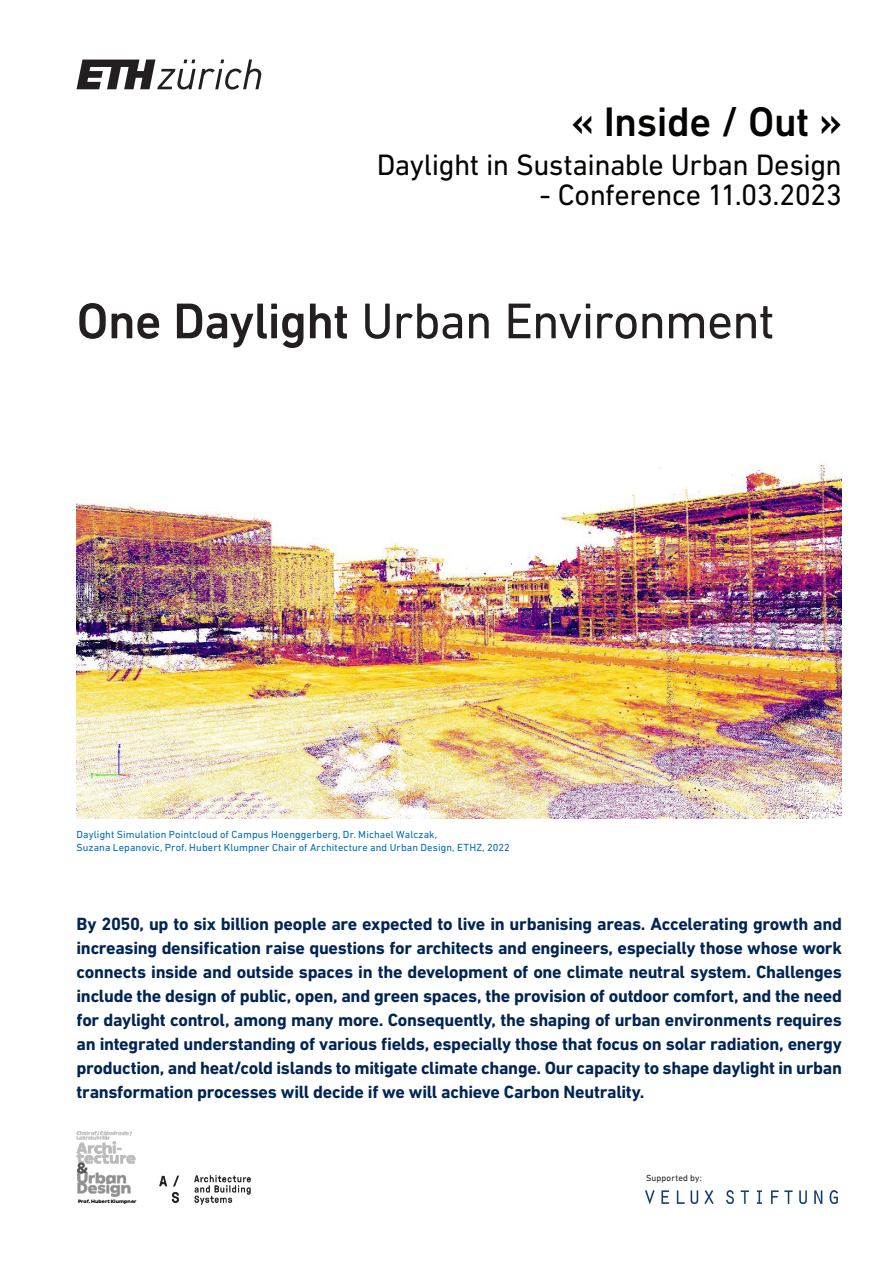
<style>
.page{position:relative;width:893px;height:1263px;background:#fff}
.page>*{position:absolute;margin:0;border:0;box-sizing:border-box;transform-origin:0 0}
.Headline_A4-L__DIN_N{font:51px "DIN Next W1 G";letter-spacing:-.02em;color:#231f20}
.Titel_A4__DIN_Next_R{font:500 42px "DIN Next W1 G";letter-spacing:-.015em;color:#040503}
.Titel_A4__DIN_Next_R-2{font:30px "DIN Next W1 G";letter-spacing:-.015em;color:#040503}
.Intro_A4-M__DIN_Next{font:700 18px/24px "DIN Next W1 G";letter-spacing:-.015em;color:#002554;text-align:justify}
.Infotext_XS__DIN_Nex{font:10.5px "DIN Next W1 G";letter-spacing:.01em;color:#016ab6}
.Zwischentitel_A4-M{font:9px "DIN Next W1 G";letter-spacing:.015em;color:#231f20}
.t1{font:900 4.8px "Ping L";letter-spacing:.025em;color:#040503}
.s1{font-weight:500}
</style>
<div class="page">
<img style="left:77px;top:463px;width:765px;height:355px">
<svg style="left:77px;top:60px;width:184px;height:30px"></svg>
<img style="left:646px;top:1191px;width:191px;height:12px">
<img style="left:76px;top:1131px;width:60px;height:66px">
<img style="left:159px;top:1175px;width:92px;height:30px">
<p class="Titel_A4__DIN_Next_R" style="left:571px;top:97px;width:272px">« Inside / Out »</p>
<p class="Titel_A4__DIN_Next_R-2" style="left:377px;top:147px;width:467px">Daylight in Sustainable Urban Design</p>
<p class="Titel_A4__DIN_Next_R-2" style="left:539px;top:177px;width:304px">- Conference 11.03.2023</p>
<p class="Headline_A4-L__DIN_N" style="left:77px;top:291px;width:700px"><span class="s1">One Daylight</span> Urban Environment</p>
<p class="Infotext_XS__DIN_Nex" style="left:77px;top:828px;width:362px">Daylight Simulation Pointcloud of Campus Hoenggerberg, Dr. Michael Walczak,</p>
<p class="Infotext_XS__DIN_Nex" style="left:77px;top:842px;width:435px">Suzana Lepanovic, Prof. Hubert Klumpner Chair of Architecture and Urban Design, ETHZ, 2022</p>
<p class="Intro_A4-M__DIN_Next" style="left:77px;top:911px;width:767px">By 2050, up to six billion people are expected to live in urbanising areas. Accelerating growth and increasing densification raise questions for architects and engineers, especially those whose work connects inside and outside spaces in the development of one climate neutral system. Challenges include the design of public, open, and green spaces, the provision of outdoor comfort, and the need for daylight control, among many more. Consequently, the shaping of urban environments requires an integrated understanding of various fields, especially those that focus on solar radiation, energy production, and heat/cold islands to mitigate climate change. Our capacity to shape daylight in urban transformation processes will decide if we will achieve Carbon Neutrality.</p>
<p class="t1" style="left:78px;top:1197px;width:60px">Prof. Hubert Klumpner</p>
<p class="Zwischentitel_A4-M" style="left:646px;top:1173px;width:57px">Supported by:</p>
</div>
